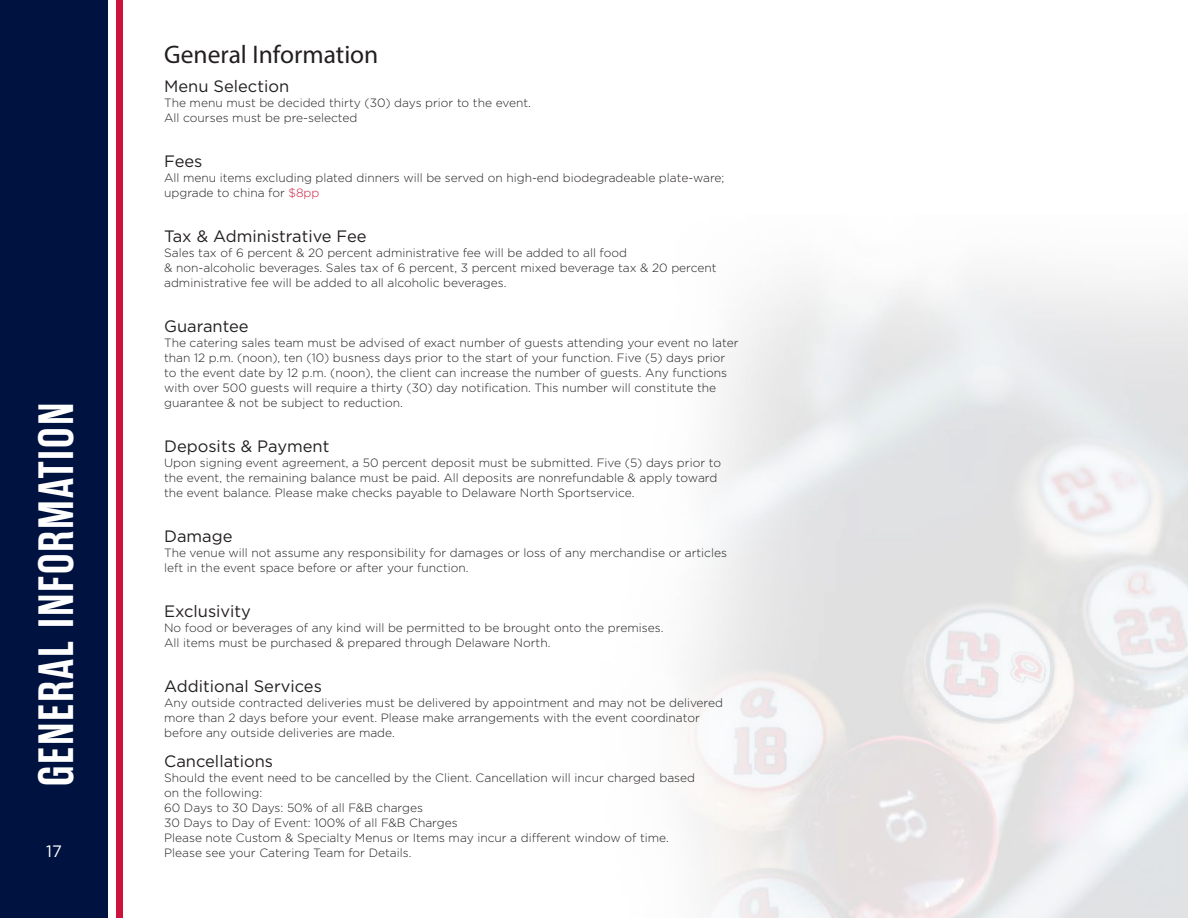
<style>
.page{position:relative;width:1188px;height:918px;background:#fff}
.page>*{position:absolute;margin:0;border:0;box-sizing:border-box;transform-origin:0 0}
.t1{font:600 49.5px "Rama Gothic E";letter-spacing:.04em;color:#fff}
.t2{font:25.5px "Myriad Pro";color:#231f20}
.t3{font:16.5px "Gotham";color:#231f20}
.t4{font:16.5px "Gotham";color:#fff}
.t5{font:300 12px "Gotham";color:#231f20}
.s1{color:#cc1f40}
</style>
<div class="page">
<div style="left:0;top:0;width:107px;height:918px;background:#001340"></div>
<div style="left:116px;top:0;width:6px;height:918px;background:#cd123d"></div>
<p class="t1" style="left:29px;top:786px;width:385px;rotate:-90deg">GENERAL INFORMATION</p>
<p class="t4" style="left:46px;top:840px;width:17px">17</p>
<p class="t2" style="left:164px;top:39px;width:216px">General Information</p>
<p class="t3" style="left:164px;top:76px;width:127px">Menu Selection</p>
<p class="t5" style="left:164px;top:95px;width:368px">The menu must be decided thirty (30) days prior to the event.</p>
<p class="t5" style="left:164px;top:110px;width:195px">All courses must be pre-selected</p>
<p class="t3" style="left:164px;top:151px;width:40px">Fees</p>
<p class="t5" style="left:164px;top:170px;width:562px">All menu items excluding plated dinners will be served on high-end biodegradeable plate-ware;</p>
<p class="t5" style="left:164px;top:185px;width:157px">upgrade to china for <span class="s1">$8pp</span></p>
<p class="t3" style="left:164px;top:226px;width:204px">Tax &amp; Administrative Fee</p>
<p class="t5" style="left:164px;top:245px;width:464px">Sales tax of 6 percent &amp; 20 percent administrative fee will be added to all food</p>
<p class="t5" style="left:164px;top:260px;width:554px">&amp; non-alcoholic beverages. Sales tax of 6 percent, 3 percent mixed beverage tax &amp; 20 percent</p>
<p class="t5" style="left:164px;top:275px;width:344px">administrative fee will be added to all alcoholic beverages.</p>
<p class="t3" style="left:164px;top:316px;width:86px">Guarantee</p>
<p class="t5" style="left:164px;top:335px;width:576px">The catering sales team must be advised of exact number of guests attending your event no later</p>
<p class="t5" style="left:164px;top:350px;width:563px">than 12 p.m. (noon), ten (10) busness days prior to the start of your function. Five (5) days prior</p>
<p class="t5" style="left:164px;top:365px;width:565px">to the event date by 12 p.m. (noon), the client can increase the number of guests. Any functions</p>
<p class="t5" style="left:164px;top:380px;width:554px">with over 500 guests will require a thirty (30) day notification. This number will constitute the</p>
<p class="t5" style="left:164px;top:395px;width:240px">guarantee &amp; not be subject to reduction.</p>
<p class="t3" style="left:164px;top:436px;width:167px">Deposits &amp; Payment</p>
<p class="t5" style="left:164px;top:455px;width:558px">Upon signing event agreement, a 50 percent deposit must be submitted. Five (5) days prior to</p>
<p class="t5" style="left:164px;top:470px;width:555px">the event, the remaining balance must be paid. All deposits are nonrefundable &amp; apply toward</p>
<p class="t5" style="left:164px;top:485px;width:472px">the event balance. Please make checks payable to Delaware North Sportservice.</p>
<p class="t3" style="left:164px;top:526px;width:70px">Damage</p>
<p class="t5" style="left:164px;top:545px;width:564px">The venue will not assume any responsibility for damages or loss of any merchandise or articles</p>
<p class="t5" style="left:164px;top:560px;width:306px">left in the event space before or after your function.</p>
<p class="t3" style="left:164px;top:601px;width:88px">Exclusivity</p>
<p class="t5" style="left:164px;top:620px;width:501px">No food or beverages of any kind will be permitted to be brought onto the premises.</p>
<p class="t5" style="left:164px;top:635px;width:388px">All items must be purchased &amp; prepared through Delaware North.</p>
<p class="t3" style="left:164px;top:676px;width:159px">Additional Services</p>
<p class="t5" style="left:164px;top:695px;width:560px">Any outside contracted deliveries must be delivered by appointment and may not be delivered</p>
<p class="t5" style="left:164px;top:710px;width:537px">more than 2 days before your event. Please make arrangements with the event coordinator</p>
<p class="t5" style="left:164px;top:725px;width:232px">before any outside deliveries are made.</p>
<p class="t3" style="left:164px;top:751px;width:111px">Cancellations</p>
<p class="t5" style="left:164px;top:770px;width:533px">Should the event need to be cancelled by the Client. Cancellation will incur charged based</p>
<p class="t5" style="left:164px;top:785px;width:100px">on the following:</p>
<p class="t5" style="left:164px;top:800px;width:260px">60 Days to 30 Days: 50% of all F&amp;B charges</p>
<p class="t5" style="left:164px;top:815px;width:295px">30 Days to Day of Event: 100% of all F&amp;B Charges</p>
<p class="t5" style="left:164px;top:830px;width:506px">Please note Custom &amp; Specialty Menus or Items may incur a different window of time.</p>
<p class="t5" style="left:164px;top:845px;width:249px">Please see your Catering Team for Details.</p>
</div>
